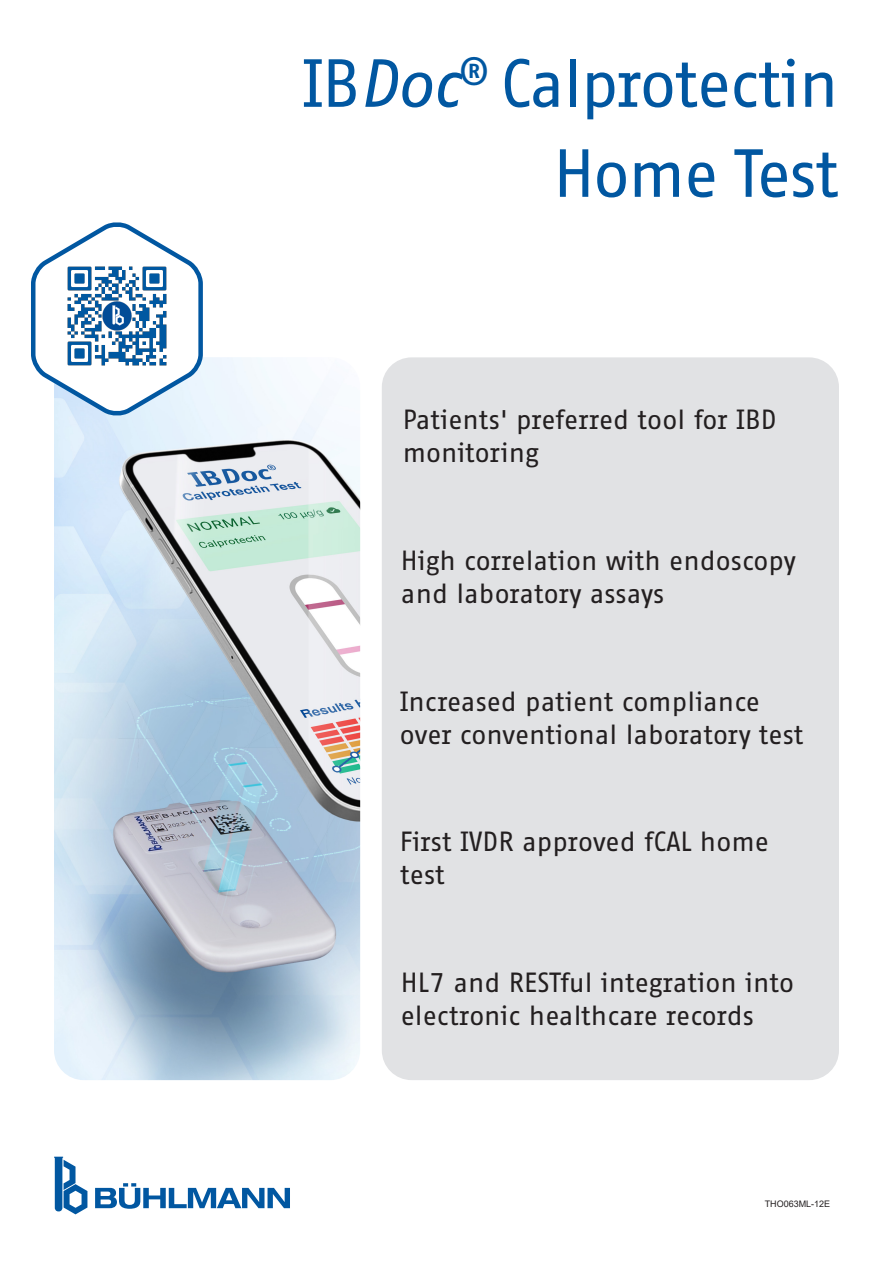
<style>
.page{position:relative;width:893px;height:1263px;background:#fff}
.page>*{position:absolute;margin:0;border:0;box-sizing:border-box;transform-origin:0 0}
._00_Headline_Titelseite{font:66px "Fago Office Sans OT";letter-spacing:-.025em;color:#0157a1}
._01_Claims{font:27px/33px "Fago Office Sans OT";color:#231f20}
.t1{font:9px "Arial";color:#231f20}
.s1{font-style:italic}
</style>
<div class="page">
<svg style="left:95px;top:1183px;width:195px;height:26px"></svg>
<svg style="left:54px;top:1157px;width:33px;height:57px"></svg>
<div style="left:382px;top:357px;width:457px;height:723px;background:#e1e2e4;border-radius:30px"></div>
<img style="left:54px;top:357px;width:306px;height:723px">
<svg style="left:31px;top:222px;width:174px;height:198px"></svg>
<p class="_00_Headline_Titelseite" style="left:302px;top:48px;width:538px">IB<span class="s1">Doc</span><sup>®</sup> Calprotectin</p>
<p class="_00_Headline_Titelseite" style="left:553px;top:138px;width:288px">Home Test</p>
<p class="_01_Claims" style="left:403px;top:403px;width:375px">Patients' preferred tool for IBD monitoring</p>
<p class="_01_Claims" style="left:401px;top:544px;width:396px">High correlation with endoscopy and laboratory assays</p>
<p class="_01_Claims" style="left:400px;top:685px;width:406px">Increased patient compliance over conventional laboratory test</p>
<p class="_01_Claims" style="left:400px;top:826px;width:371px">First IVDR approved fCAL home test</p>
<p class="_01_Claims" style="left:401px;top:967px;width:395px">HL7 and RESTful integration into electronic healthcare records</p>
<p class="t1" style="left:765px;top:1197px;width:67px">THO063ML-12E</p>
</div>
